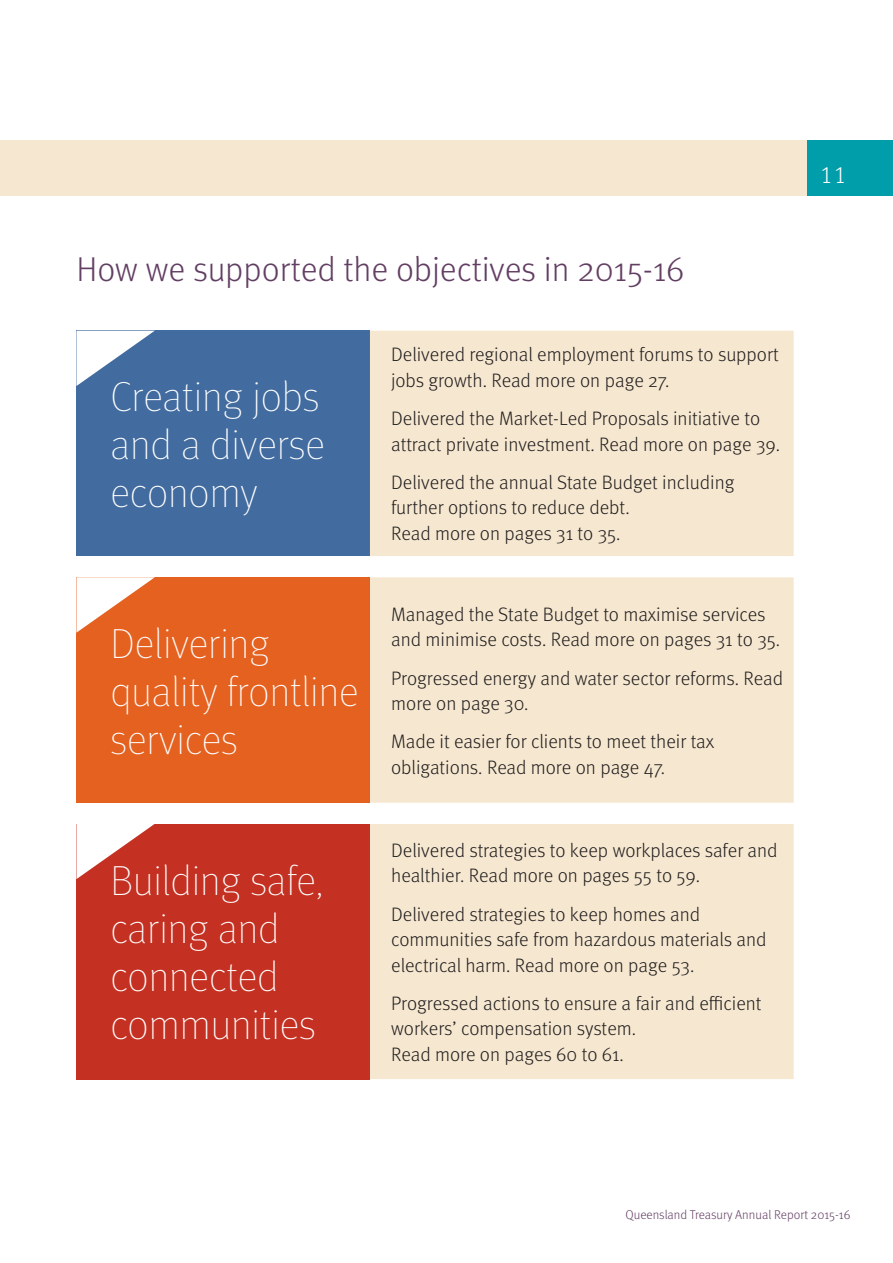
<style>
.page{position:relative;width:893px;height:1263px;background:#fff}
.page>*{position:absolute;margin:0;border:0;box-sizing:border-box;transform-origin:0 0}
.Intro_lead_in_para{font:100 42px/48px "Meta OT";color:#fff}
.Feature_Box_heading{font:300 34.5px "Meta OT";color:#623e63}
.Big_Heading{font:300 24px "Meta OT";color:#fff}
.FEATURE_TEXT{font:300 19.5px/25.5px "Meta OT";color:#231f20}
.t1{font:300 12.75px "Meta OT";color:#623e63}
</style>
<div class="page">
<div style="left:0;top:140px;width:893px;height:56px;background:#f6e8d0"></div>
<div style="left:808px;top:140px;width:85px;height:56px;background:#009dab"></div>
<div style="left:77px;top:331px;width:293px;height:225px;background:#426b9f"></div>
<div style="left:370px;top:331px;width:424px;height:748px;background:#f6e8d0"></div>
<div style="left:77px;top:577px;width:293px;height:226px;background:#e56120"></div>
<div style="left:77px;top:824px;width:293px;height:255px;background:#c43122"></div>
<svg style="left:76px;top:331px;width:78px;height:55px"></svg>
<svg style="left:76px;top:577px;width:79px;height:56px"></svg>
<svg style="left:76px;top:824px;width:79px;height:55px"></svg>
<p class="Feature_Box_heading" style="left:77px;top:249px;width:610px">How we supported the objectives in 2015-16</p>
<p class="Intro_lead_in_para" style="left:111px;top:374px;width:216px">Creating jobs and a diverse economy</p>
<p class="Intro_lead_in_para" style="left:111px;top:621px;width:250px">Delivering quality frontline services</p>
<p class="Intro_lead_in_para" style="left:111px;top:858px;width:214px">Building safe, caring and connected communities</p>
<p class="FEATURE_TEXT" style="left:391px;top:342px;width:389px">Delivered regional employment forums to support jobs growth. Read more on page 27.</p>
<p class="FEATURE_TEXT" style="left:391px;top:406px;width:390px">Delivered the Market-Led Proposals initiative to attract private investment. Read more on page 39.</p>
<p class="FEATURE_TEXT" style="left:391px;top:470px;width:345px">Delivered the annual State Budget including further options to reduce debt.<br>Read more on pages 31 to 35.</p>
<p class="FEATURE_TEXT" style="left:391px;top:602px;width:390px">Managed the State Budget to maximise services and minimise costs. Read more on pages 31 to 35.</p>
<p class="FEATURE_TEXT" style="left:391px;top:665px;width:393px">Progressed energy and water sector reforms. Read more on page 30.</p>
<p class="FEATURE_TEXT" style="left:391px;top:729px;width:325px">Made it easier for clients to meet their tax obligations. Read more on page 47.</p>
<p class="FEATURE_TEXT" style="left:391px;top:838px;width:388px">Delivered strategies to keep workplaces safer and healthier. Read more on pages 55 to 59.</p>
<p class="FEATURE_TEXT" style="left:391px;top:901px;width:377px">Delivered strategies to keep homes and communities safe from hazardous materials and electrical harm. Read more on page 53.</p>
<p class="FEATURE_TEXT" style="left:391px;top:991px;width:372px">Progressed actions to ensure a fair and efficient workers’ compensation system.<br>Read more on pages 60 to 61.</p>
<p class="Big_Heading" style="left:819px;top:161px;width:29px">11</p>
<p class="t1" style="left:626px;top:1207px;width:227px">Queensland Treasury Annual Report 2015-16</p>
</div>
